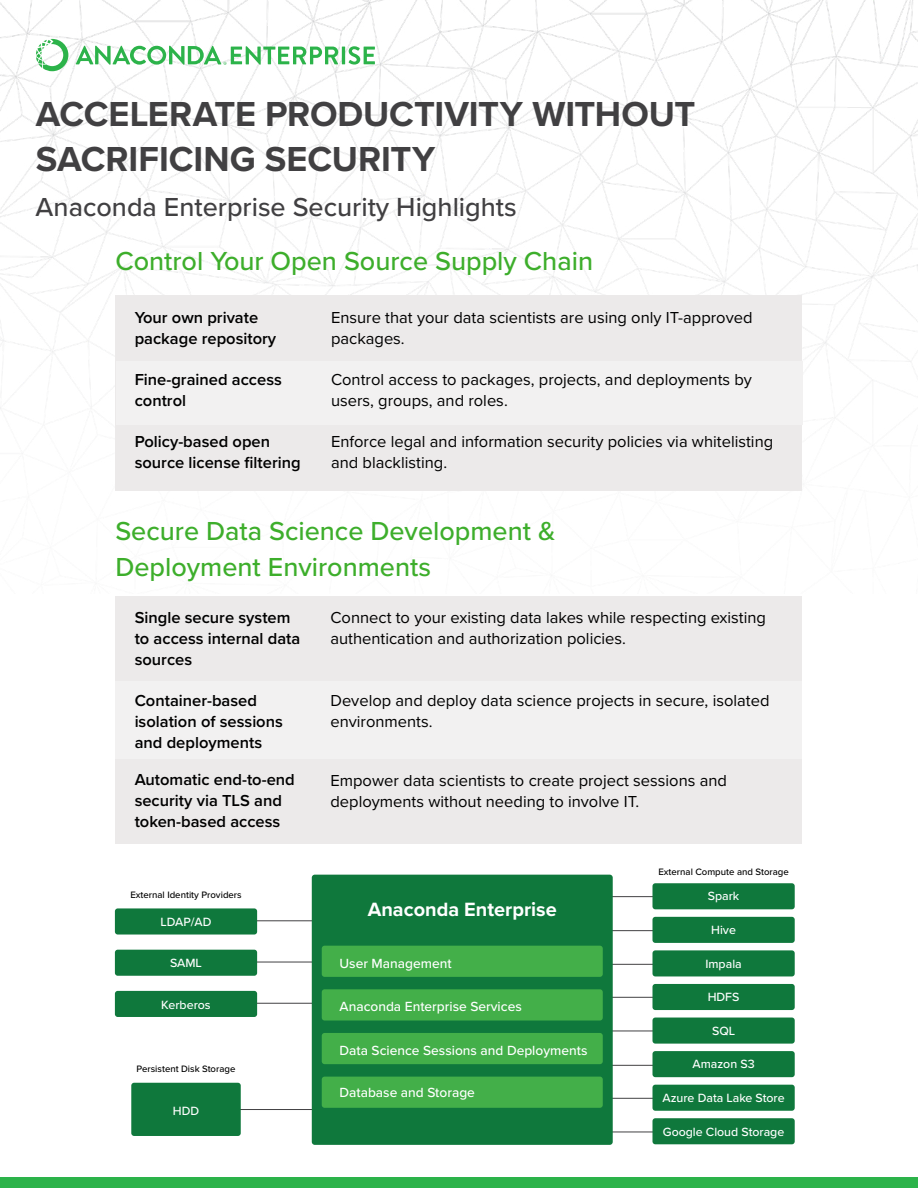
<style>
.page{position:relative;width:918px;height:1188px;background:#fff}
.page>*{position:absolute;margin:0;border:0;box-sizing:border-box;transform-origin:0 0}
.t1{font:700 36px/45px "Proxima Nova";color:#414042}
.t2{font:500 27px/36px "Proxima Nova";color:#3dae2b}
.t3{font:500 27px "Proxima Nova";color:#414042}
.t4{font:700 19.95px "Proxima Nova";color:#fff}
.t5{font:16.5px/21px "Proxima Nova";color:#000}
.t6{font:600 16.5px/21px "Proxima Nova";color:#000}
.t7{font:500 13.8px "Proxima Nova";color:#fff}
.t8{font:500 12.3px "Proxima Nova";color:#fff}
.t9{font:500 9.6px "Proxima Nova";color:#010101}
</style>
<div class="page">
<img style="left:0;top:0;width:918px;height:491px">
<hr style="left:342px;top:47px;width:3px;height:17px;background:#2cb34a">
<svg style="left:349px;top:46px;width:26px;height:19px"></svg>
<svg style="left:76px;top:46px;width:262px;height:19px"></svg>
<svg style="left:36px;top:39px;width:32px;height:32px"></svg>
<div style="left:0;top:1177px;width:918px;height:11px;background:#2cb34a"></div>
<div style="left:115px;top:295px;width:686px;height:195px;background:#eceaea"></div>
<div style="left:116px;top:361px;width:686px;height:63px;background:#f2f1f1"></div>
<div style="left:115px;top:596px;width:686px;height:248px;background:#eceaea"></div>
<div style="left:115px;top:681px;width:687px;height:78px;background:#f2f1f1"></div>
<hr style="left:240px;top:1109px;width:80px;height:1px;background:#424143">
<hr style="left:249px;top:921px;width:66px;height:1px;background:#424143">
<hr style="left:249px;top:962px;width:66px;height:1px;background:#424143">
<hr style="left:249px;top:1003px;width:66px;height:1px;background:#424143">
<hr style="left:611px;top:896px;width:55px;height:1px;background:#424143">
<hr style="left:611px;top:930px;width:55px;height:1px;background:#424143">
<hr style="left:607px;top:964px;width:54px;height:1px;background:#424143">
<hr style="left:607px;top:997px;width:54px;height:1px;background:#424143">
<hr style="left:611px;top:1031px;width:55px;height:1px;background:#424143">
<hr style="left:607px;top:1065px;width:54px;height:1px;background:#424143">
<hr style="left:607px;top:1098px;width:54px;height:1px;background:#424143">
<hr style="left:607px;top:1132px;width:54px;height:1px;background:#424143">
<div style="left:312px;top:875px;width:301px;height:270px;background:#0f783c;border-radius:3px"></div>
<div style="left:322px;top:946px;width:281px;height:31px;background:#43af49;border-radius:3px"></div>
<div style="left:322px;top:989px;width:281px;height:32px;background:#43af49;border-radius:3px"></div>
<div style="left:322px;top:1033px;width:281px;height:31px;background:#43af49;border-radius:3px"></div>
<div style="left:322px;top:1077px;width:281px;height:31px;background:#43af49;border-radius:3px"></div>
<div style="left:652px;top:883px;width:143px;height:26px;background:#0f783c;border-radius:3px"></div>
<div style="left:652px;top:917px;width:143px;height:26px;background:#0f783c;border-radius:3px"></div>
<div style="left:652px;top:950px;width:143px;height:26px;background:#0f783c;border-radius:3px"></div>
<div style="left:652px;top:984px;width:143px;height:26px;background:#0f783c;border-radius:3px"></div>
<div style="left:652px;top:1018px;width:143px;height:26px;background:#0f783c;border-radius:3px"></div>
<div style="left:652px;top:1051px;width:143px;height:26px;background:#0f783c;border-radius:3px"></div>
<div style="left:652px;top:1085px;width:143px;height:26px;background:#0f783c;border-radius:3px"></div>
<div style="left:652px;top:1118px;width:143px;height:26px;background:#0f783c;border-radius:3px"></div>
<div style="left:115px;top:908px;width:142px;height:27px;background:#0f783c;border-radius:3px"></div>
<div style="left:115px;top:950px;width:142px;height:26px;background:#0f783c;border-radius:3px"></div>
<div style="left:115px;top:991px;width:142px;height:26px;background:#0f783c;border-radius:3px"></div>
<div style="left:131px;top:1083px;width:110px;height:53px;background:#0f783c;border-radius:3px"></div>
<h1 class="t1" style="left:36px;top:91px;width:661px">ACCELERATE PRODUCTIVITY WITHOUT<br>SACRIFICING SECURITY</h1>
<h2 class="t3" style="left:36px;top:191px;width:483px">Anaconda Enterprise Security Highlights</h2>
<h2 class="t2" style="left:115px;top:244px;width:479px">Control Your Open Source Supply Chain</h2>
<p class="t5" style="left:331px;top:307px;width:423px">Ensure that your data scientists are using only IT-approved packages.</p>
<p class="t5" style="left:331px;top:369px;width:423px">Control access to packages, projects, and deployments by users, groups, and roles.</p>
<p class="t5" style="left:331px;top:431px;width:444px">Enforce legal and information security policies via whitelisting and blacklisting.</p>
<p class="t6" style="left:135px;top:307px;width:143px">Your own private package repository</p>
<p class="t6" style="left:135px;top:369px;width:149px">Fine-grained access control</p>
<p class="t6" style="left:135px;top:432px;width:167px">Policy-based open source license filtering</p>
<h2 class="t2" style="left:115px;top:514px;width:441px">Secure Data Science Development &amp;<br>Deployment Environments</h2>
<p class="t5" style="left:330px;top:607px;width:437px">Connect to your existing data lakes while respecting existing authentication and authorization policies.</p>
<p class="t6" style="left:135px;top:607px;width:167px">Single secure system to access internal data sources</p>
<p class="t6" style="left:135px;top:691px;width:150px">Container-based isolation of sessions and deployments</p>
<p class="t6" style="left:135px;top:769px;width:162px">Automatic end-to-end security via TLS and token-based access</p>
<p class="t5" style="left:330px;top:690px;width:441px">Develop and deploy data science projects in secure, isolated environments.</p>
<p class="t5" style="left:330px;top:770px;width:398px">Empower data scientists to create project sessions and deployments without needing to involve IT.</p>
<p class="t9" style="left:130px;top:889px;width:113px">External Identity Providers</p>
<p class="t8" style="left:161px;top:915px;width:52px">LDAP/AD</p>
<p class="t8" style="left:170px;top:956px;width:33px">SAML</p>
<p class="t8" style="left:161px;top:997px;width:51px">Kerberos</p>
<p class="t9" style="left:137px;top:1063px;width:100px">Persistent Disk Storage</p>
<p class="t8" style="left:173px;top:1103px;width:28px">HDD</p>
<p class="t4" style="left:368px;top:895px;width:190px">Anaconda Enterprise</p>
<p class="t7" style="left:340px;top:955px;width:114px">User Management</p>
<p class="t7" style="left:340px;top:998px;width:184px">Anaconda Enterprise Services</p>
<p class="t7" style="left:340px;top:1042px;width:249px">Data Science Sessions and Deployments</p>
<p class="t7" style="left:340px;top:1085px;width:137px">Database and Storage</p>
<p class="t9" style="left:658px;top:866px;width:132px">External Compute and Storage</p>
<p class="t8" style="left:708px;top:888px;width:33px">Spark</p>
<p class="t8" style="left:711px;top:923px;width:26px">Hive</p>
<p class="t8" style="left:705px;top:956px;width:38px">Impala</p>
<p class="t8" style="left:708px;top:990px;width:33px">HDFS</p>
<p class="t8" style="left:712px;top:1023px;width:25px">SQL</p>
<p class="t8" style="left:692px;top:1056px;width:64px">Amazon S3</p>
<p class="t8" style="left:662px;top:1091px;width:124px">Azure Data Lake Store</p>
<p class="t8" style="left:663px;top:1125px;width:123px">Google Cloud Storage</p>
</div>
